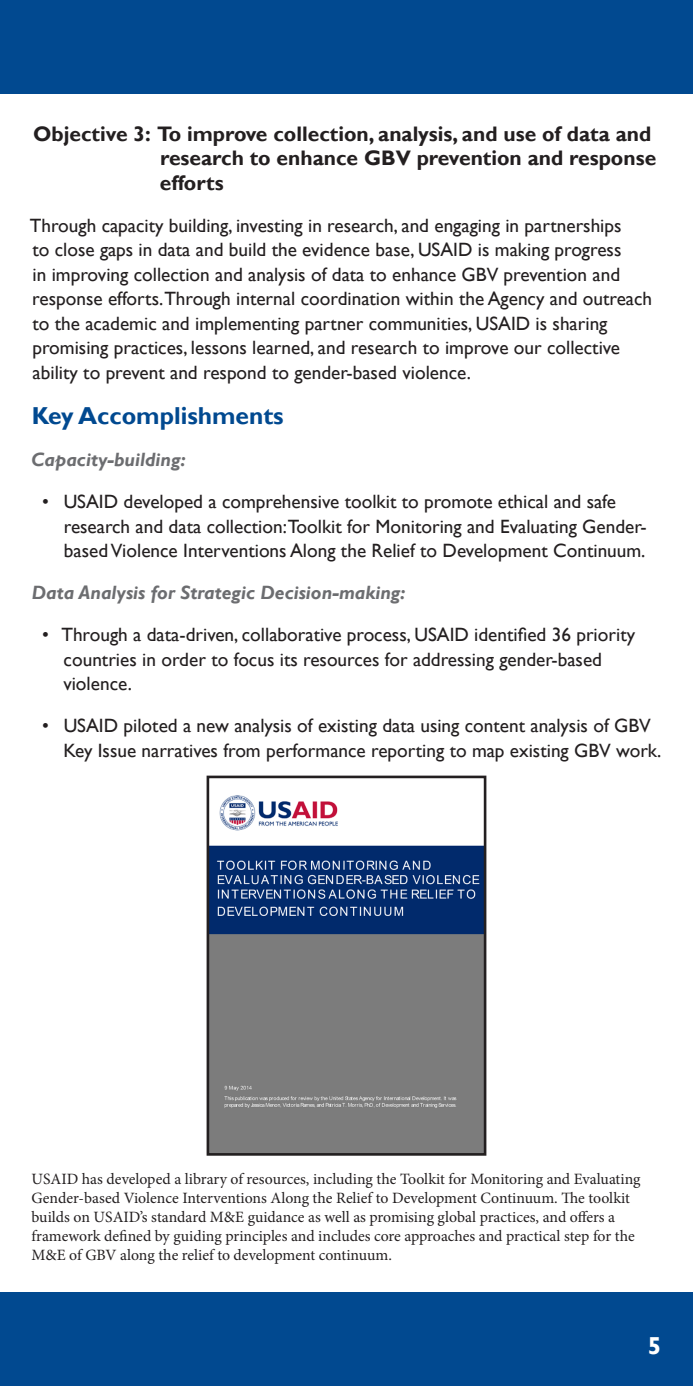
<style>
.page{position:relative;width:693px;height:1386px;background:#fff}
.page>*{position:absolute;margin:0;border:0;box-sizing:border-box;transform-origin:0 0}
.t1{font:700 24.5px "Gill Sans";color:#014990}
.t2{font:700 24.5px "Gill Sans";color:#fff}
.t3{font:700 21px/24.5px "Gill Sans";color:#231f20}
.t4{font:19.25px/24.5px "Gill Sans";color:#231f20}
.t5{font:italic 700 19.25px "Gill Sans";color:#6c6d70}
.t6{font:15.75px/18.9px "Minion Pro";color:#231f20}
</style>
<div class="page">
<div style="left:0;top:0;width:693px;height:94px;background:#014990"></div>
<div style="left:0;top:1292px;width:693px;height:94px;background:#014990"></div>
<img style="left:211px;top:795px;width:271px;height:357px">
<div style="left:207px;top:776px;width:279px;height:380px;border:3px solid #231f20"></div>
<p class="t3" style="left:160px;top:122px;width:498px;text-indent:-127px">Objective 3: To improve collection, analysis, and use of data and research to enhance GBV prevention and response efforts</p>
<p class="t4" style="left:30px;top:213px;width:624px">Through capacity building, investing in research, and engaging in partnerships<br>to close gaps in data and build the evidence base, USAID is making progress<br>in improving collection and analysis of data to enhance GBV prevention and response efforts.Through internal coordination within the Agency and outreach to the academic and implementing partner communities, USAID is sharing promising practices, lessons learned, and research to improve our collective ability to prevent and respond to gender-based violence.</p>
<p class="t1" style="left:32px;top:401px;width:253px">Key Accomplishments</p>
<p class="t5" style="left:31px;top:449px;width:156px">Capacity-building:</p>
<p class="t4" style="left:64px;top:490px;width:584px;text-indent:-22px">• USAID developed a comprehensive toolkit to promote ethical and safe research and data collection:Toolkit for Monitoring and Evaluating Gender&shy;based Violence Interventions Along the Relief to Development Continuum.</p>
<p class="t5" style="left:32px;top:582px;width:375px">Data Analysis for Strategic Decision-making:</p>
<p class="t4" style="left:63px;top:623px;width:573px;text-indent:-21px">• Through a data-driven, collaborative process, USAID identified 36 priority countries in order to focus its resources for addressing gender-based violence.</p>
<p class="t4" style="left:64px;top:714px;width:599px;text-indent:-21px">• USAID piloted a new analysis of existing data using content analysis of GBV<br>Key Issue narratives from performance reporting to map existing GBV work.</p>
<p class="t6" style="left:32px;top:1170px;width:611px">USAID has developed a library of resources, including the Toolkit for Monitoring and Evaluating Gender-based Violence Interventions Along the Relief to Development Continuum. The toolkit builds on USAID’s standard M&amp;E guidance as well as promising global practices, and offers a framework defined by guiding principles and includes core approaches and practical step for the M&amp;E of GBV along the relief to development continuum.</p>
<p class="t2" style="left:648px;top:1331px;width:15px">5</p>
</div>
